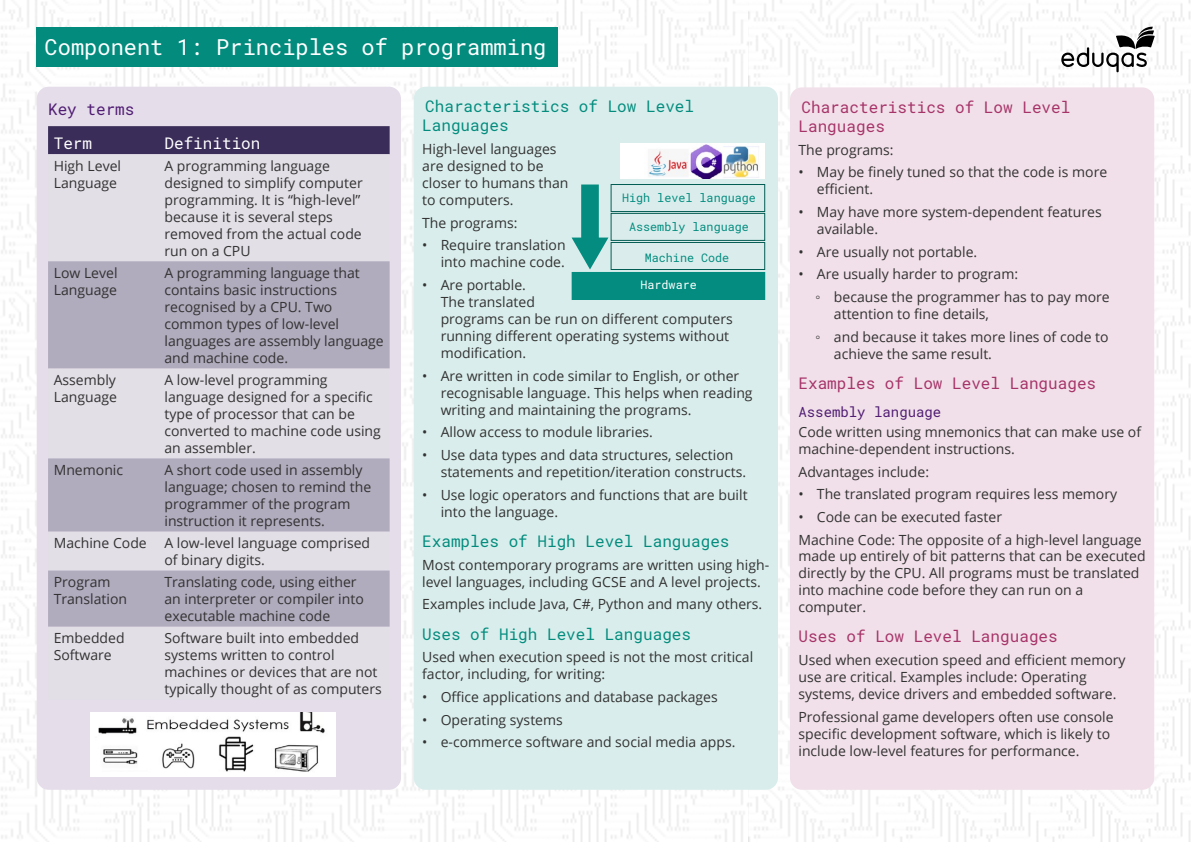
<style>
.page{position:relative;width:1191px;height:842px;background:#fff}
.page>*{position:absolute;margin:0;border:0;box-sizing:border-box;transform-origin:0 0}
.t1{font:22px "Roboto Mono";color:#fff}
.t2{font:16px/19.2px "Roboto Mono";color:#038c7e}
.t3{font:16px/19.2px "Roboto Mono";color:#a63469}
.t4{font:16px "Roboto Mono";color:#fff}
.t5{font:16px "Roboto Mono";color:#501d73}
.t6{font:14px/17px "Open Sans";color:#333232}
.t7{font:14px "Roboto Mono";color:#501d73}
.t8{font:11.7px "Roboto Mono";color:#038c7f}
.t9{font:11.7px "Roboto Mono";color:#fff}
.s1{font-family:"Arial"}
</style>
<div class="page">
<img style="left:1px;top:0;width:1190px;height:842px">
<div style="left:36px;top:27px;width:522px;height:39px;background:#038c7e"></div>
<div style="left:37px;top:87px;width:364px;height:703px;background:#e5ddea;border-radius:12px"></div>
<div style="left:48px;top:126px;width:342px;height:28px;background:#3b2d59"></div>
<svg style="left:48px;top:261px;width:342px;height:366px;fill:#b0abbd"></svg>
<img style="left:91px;top:712px;width:244px;height:65px">
<div style="left:414px;top:87px;width:364px;height:703px;background:#d9eeec;border-radius:12px"></div>
<div style="left:790px;top:87px;width:364px;height:703px;background:#f1e0e9;border-radius:12px"></div>
<div style="left:611px;top:184px;width:154px;height:28px;border:1px solid #035c53"></div>
<div style="left:611px;top:213px;width:154px;height:28px;border:1px solid #035c53"></div>
<div style="left:611px;top:242px;width:154px;height:28px;border:1px solid #035c53"></div>
<div style="left:572px;top:272px;width:192px;height:27px;background:#038c7f"></div>
<div style="left:572px;top:272px;width:193px;height:28px;border:1px solid #038c7f"></div>
<div style="left:581px;top:184px;width:18px;height:59px;background:#038c7f"></div>
<svg style="left:572px;top:238px;width:36px;height:31px"></svg>
<img style="left:620px;top:144px;width:144px;height:34px">
<svg style="left:1061px;top:27px;width:93px;height:45px"></svg>
<h1 class="t1" style="left:45px;top:32px;width:503px">Component 1: Principles of programming</h1>
<p class="t5" style="left:48px;top:98px;width:88px">Key terms</p>
<p class="t4" style="left:54px;top:132px;width:40px">Term</p>
<p class="t4" style="left:164px;top:132px;width:98px">Definition</p>
<p class="t6" style="left:54px;top:157px;width:69px">High Level<br>Language</p>
<p class="t6" style="left:164px;top:157px;width:200px">A programming language designed to simplify computer programming. It is “high-level” because it is several steps removed from the actual code run on a CPU</p>
<p class="t6" style="left:54px;top:264px;width:65px">Low Level<br>Language</p>
<p class="t6" style="left:164px;top:264px;width:221px">A programming language that contains basic instructions recognised by a CPU. Two common types of low-level languages are assembly language and machine code.</p>
<p class="t6" style="left:54px;top:371px;width:65px">Assembly<br>Language</p>
<p class="t6" style="left:164px;top:371px;width:218px">A low-level programming language designed for a specific type of processor that can be converted to machine code using an assembler.</p>
<p class="t6" style="left:54px;top:461px;width:71px">Mnemonic</p>
<p class="t6" style="left:164px;top:461px;width:208px">A short code used in assembly language; chosen to remind the programmer of the program instruction it represents.</p>
<p class="t6" style="left:54px;top:534px;width:95px">Machine Code</p>
<p class="t6" style="left:164px;top:534px;width:207px">A low-level language comprised of binary digits.</p>
<p class="t6" style="left:54px;top:573px;width:75px">Program<br>Translation</p>
<p class="t6" style="left:164px;top:573px;width:201px">Translating code, using either an interpreter or compiler into executable machine code</p>
<p class="t6" style="left:54px;top:629px;width:72px">Embedded<br>Software</p>
<p class="t6" style="left:164px;top:629px;width:219px">Software built into embedded systems written to control machines or devices that are not typically thought of as computers</p>
<p class="t2" style="left:422px;top:96px;width:273px">Characteristics of Low Level<br>Languages</p>
<p class="t6" style="left:422px;top:140px;width:148px">High-level languages are designed to be closer to humans than to computers.</p>
<p class="t6" style="left:422px;top:214px;width:97px">The programs:</p>
<p class="t6" style="left:422px;top:236px;width:145px;text-align:right">• Require translation into machine code.</p>
<p class="t6" style="left:441px;top:276px;width:293px;text-indent:-18px">• Are portable.<br>The translated<br>programs can be run on different computers running different operating systems without modification.</p>
<p class="t6" style="left:441px;top:367px;width:313px;text-indent:-18px">• Are written in code similar to English, or other recognisable language. This helps when reading writing and maintaining the programs.</p>
<p class="t6" style="left:422px;top:423px;width:232px">• Allow access to module libraries.</p>
<p class="t6" style="left:441px;top:446px;width:307px;text-indent:-18px">• Use data types and data structures, selection statements and repetition/iteration constructs.</p>
<p class="t6" style="left:441px;top:486px;width:308px;text-indent:-18px">• Use logic operators and functions that are built into the language.</p>
<p class="t2" style="left:422px;top:531px;width:309px">Examples of High Level Languages</p>
<p class="t6" style="left:422px;top:556px;width:348px">Most contemporary programs are written using high&shy;level languages, including GCSE and A level projects.</p>
<p class="t6" style="left:422px;top:595px;width:341px">Examples include Java, C#, Python and many others.</p>
<p class="t2" style="left:422px;top:624px;width:270px">Uses of High Level Languages</p>
<p class="t6" style="left:422px;top:648px;width:332px">Used when execution speed is not the most critical factor, including, for writing:</p>
<p class="t6" style="left:422px;top:688px;width:297px">• Office applications and database packages</p>
<p class="t6" style="left:422px;top:711px;width:142px">• Operating systems</p>
<p class="t6" style="left:422px;top:733px;width:315px">• e-commerce software and social media apps.</p>
<p class="t8" style="left:622px;top:190px;width:135px">High level language</p>
<p class="t8" style="left:629px;top:219px;width:121px">Assembly language</p>
<p class="t8" style="left:645px;top:249px;width:86px">Machine Code</p>
<p class="t9" style="left:640px;top:277px;width:58px">Hardware</p>
<p class="t3" style="left:798px;top:97px;width:273px">Characteristics of Low Level<br>Languages</p>
<p class="t6" style="left:798px;top:141px;width:97px">The programs:</p>
<p class="t6" style="left:817px;top:163px;width:292px;text-indent:-18px">• May be finely tuned so that the code is more efficient.</p>
<p class="t6" style="left:817px;top:203px;width:286px;text-indent:-18px">• May have more system-dependent features available.</p>
<p class="t6" style="left:798px;top:243px;width:180px">• Are usually not portable.</p>
<p class="t6" style="left:815px;top:262px;width:296px;line-height:22.7px;text-indent:-17px">• Are usually harder to program:<br><span class="s1">◦</span> because the programmer has to pay more</p>
<p class="t6" style="left:815px;top:302px;width:295px;line-height:22.7px;text-indent:18px">attention to fine details,<br><span class="s1">◦</span> and because it takes more lines of code to</p>
<p class="t6" style="left:834px;top:345px;width:160px">achieve the same result.</p>
<p class="t3" style="left:798px;top:373px;width:299px">Examples of Low Level Languages</p>
<p class="t7" style="left:798px;top:402px;width:144px">Assembly language</p>
<p class="t6" style="left:798px;top:423px;width:344px">Code written using mnemonics that can make use of machine-dependent instructions.</p>
<p class="t6" style="left:798px;top:463px;width:132px">Advantages include:</p>
<p class="t6" style="left:798px;top:485px;width:320px">• The translated program requires less memory</p>
<p class="t6" style="left:798px;top:505px;width:345px;line-height:22.5px">• Code can be executed faster<br>Machine Code: The opposite of a high-level language</p>
<p class="t6" style="left:798px;top:547px;width:349px">made up entirely of bit patterns that can be executed directly by the CPU. All programs must be translated into machine code before they can run on a computer.</p>
<p class="t3" style="left:798px;top:626px;width:261px">Uses of Low Level Languages</p>
<p class="t6" style="left:798px;top:651px;width:329px">Used when execution speed and efficient memory use are critical. Examples include: Operating systems, device drivers and embedded software.</p>
<p class="t6" style="left:798px;top:708px;width:317px">Professional game developers often use console specific development software, which is likely to include low-level features for performance.</p>
</div>
